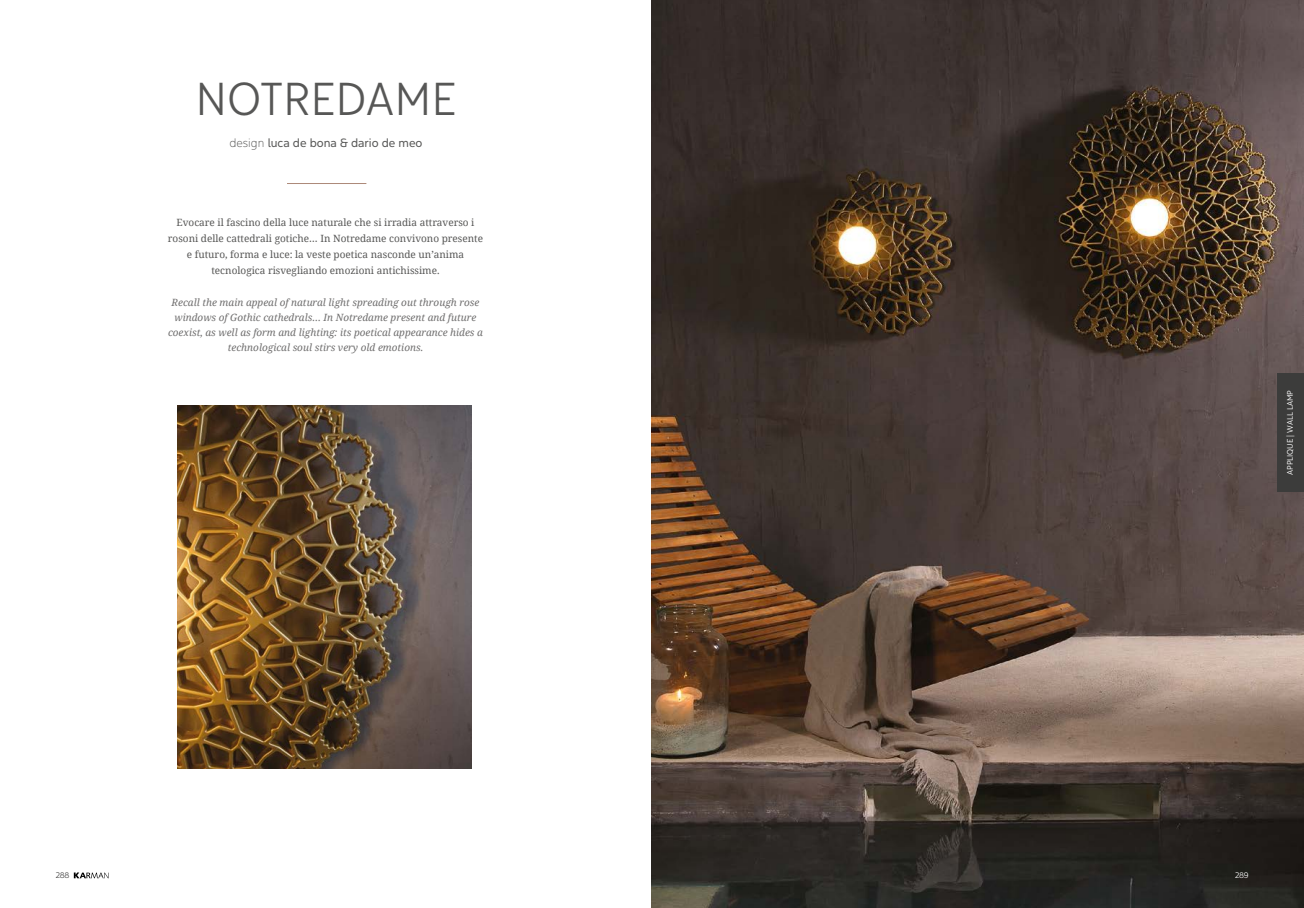
<style>
.page{position:relative;width:1304px;height:908px;background:#fff}
.page>*{position:absolute;margin:0;border:0;box-sizing:border-box;transform-origin:0 0}
.t1{font:46px "Yorkten Nor Lig";color:#575756}
.t2{font:12px "Yorkten Nor Reg";color:#575756}
.t3{font:10px/16px "Noto Serif";color:#575756;text-align:center}
.t4{font:italic 10px/15px "Noto Serif";color:#706f6f;text-align:center}
.t5{font:8px "Yorkten Nor Boo";color:#fff}
.t6{font:8px "Yorkten Nor Lig";color:#3c3c3b}
.t7{font:8px "Yorkten Nor Lig";color:#fff}
.s1{font-family:"Yorkten Nor Thi"}
</style>
<div class="page">
<svg style="left:74px;top:872px;width:35px;height:5px"></svg>
<img style="left:178px;top:405px;width:294px;height:362px">
<img style="left:652px;top:0;width:652px;height:907px">
<hr style="left:287px;top:183px;width:79px;height:1px;background:#ad8979">
<div style="left:1277px;top:373px;width:27px;height:119px;background:#3c3c3b"></div>
<h1 class="t1" style="left:195px;top:71px;width:263px">NOTREDAME</h1>
<p class="t2" style="left:229px;top:136px;width:195px"><span class="s1">design</span> luca de bona &amp; dario de meo</p>
<p class="t3" style="left:168px;top:214px;width:317px">Evocare il fascino della luce naturale che si irradia attraverso i rosoni delle cattedrali gotiche… In Notredame convivono presente e futuro, forma e luce: la veste poetica nasconde un’anima tecnologica risvegliando emozioni antichissime.</p>
<p class="t4" style="left:168px;top:295px;width:316px">Recall the main appeal of natural light spreading out through rose windows of Gothic cathedrals… In Notredame present and future coexist, as well as form and lighting: its poetical appearance hides a technological soul stirs very old emotions.</p>
<p class="t6" style="left:56px;top:870px;width:15px">288</p>
<p class="t5" style="left:1285px;top:475px;width:86px;rotate:-90deg">APPLIQUE | WALL LAMP</p>
<p class="t7" style="left:1235px;top:870px;width:15px">289</p>
</div>
